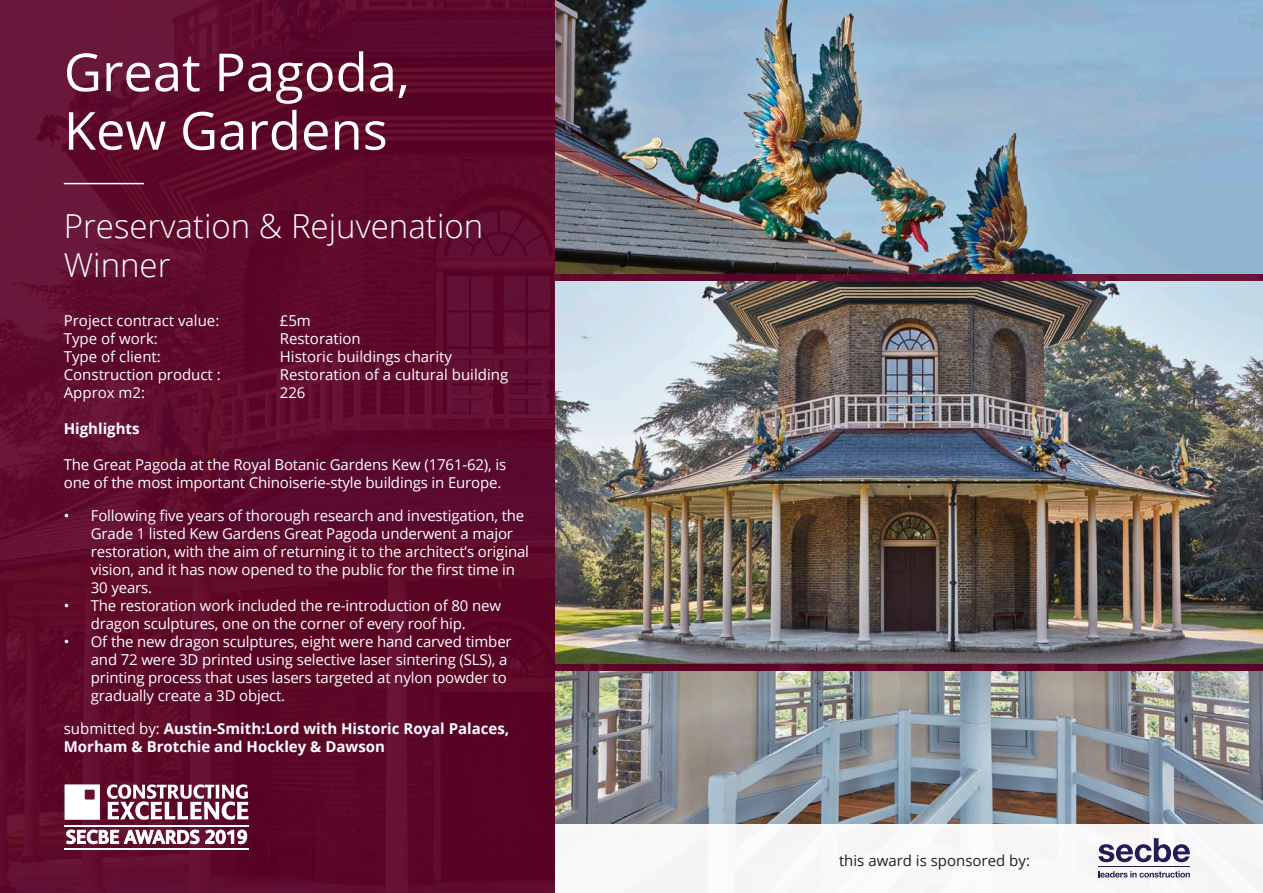
<style>
.page{position:relative;width:1263px;height:893px;background:#fff}
.page>*{position:absolute;margin:0;border:0;box-sizing:border-box;transform-origin:0 0}
.t1{font:52.5px "Open Sans";color:#fff}
.t2{font:300 33px/39.6px "Open Sans";color:#fff}
.t3{font:15px/18px "Open Sans";letter-spacing:-.01em;color:#fff}
.t4{font:700 15px/18px "Open Sans";color:#fff}
.t5{font:15px "Open Sans";color:#231f20}
.s1{font-weight:400}
</style>
<div class="page">
<div style="left:0;top:0;width:1263px;height:893px;background:linear-gradient(to bottom,#610d2f,#5c0829)"></div>
<img style="left:555px;top:0;width:708px;height:274px">
<img style="left:555px;top:671px;width:708px;height:154px">
<img style="left:555px;top:281px;width:708px;height:383px">
<div style="left:555px;top:825px;width:708px;height:68px;background:#f8f8f9"></div>
<svg style="left:1098px;top:838px;width:92px;height:24px"></svg>
<hr style="left:1098px;top:866px;width:92px;height:1px;background:#271a57">
<svg style="left:1098px;top:871px;width:92px;height:6px"></svg>
<hr style="left:65px;top:848px;width:184px;height:1px;background:#fff">
<svg style="left:65px;top:784px;width:184px;height:63px"></svg>
<hr style="left:64px;top:183px;width:80px;height:1px;background:#fff">
<p class="t1" style="left:64px;top:36px;width:347px">Great Pagoda,</p>
<p class="t1" style="left:64px;top:95px;width:325px">Kew Gardens</p>
<p class="t2" style="left:64px;top:205px;width:421px">Preservation &amp; Rejuvenation<br>Winner</p>
<p class="t3" style="left:64px;top:311px;width:157px">Project contract value:</p>
<p class="t3" style="left:280px;top:311px;width:33px">£5m</p>
<p class="t3" style="left:64px;top:329px;width:96px">Type of work:</p>
<p class="t3" style="left:280px;top:329px;width:83px">Restoration</p>
<p class="t3" style="left:64px;top:347px;width:99px">Type of client:</p>
<p class="t3" style="left:280px;top:347px;width:174px">Historic buildings charity</p>
<p class="t3" style="left:64px;top:365px;width:159px">Construction product :</p>
<p class="t3" style="left:280px;top:365px;width:230px">Restoration of a cultural building</p>
<p class="t3" style="left:64px;top:383px;width:83px">Approx m2:</p>
<p class="t3" style="left:280px;top:383px;width:27px">226</p>
<p class="t4" style="left:64px;top:419px;width:77px">Highlights</p>
<p class="t3" style="left:64px;top:455px;width:444px">The Great Pagoda at the Royal Botanic Gardens Kew (1761-62), is one of the most important Chinoiserie-style buildings in Europe.</p>
<p class="t3" style="left:91px;top:506px;width:440px;text-indent:-27px">• Following five years of thorough research and investigation, the Grade 1 listed Kew Gardens Great Pagoda underwent a major restoration, with the aim of returning it to the architect’s original vision, and it has now opened to the public for the first time in 30 years.</p>
<p class="t3" style="left:64px;top:596px;width:439px;text-align:center">• The restoration work included the re-introduction of 80 new dragon sculptures, one on the corner of every roof hip.</p>
<p class="t3" style="left:91px;top:632px;width:422px;text-indent:-27px">• Of the new dragon sculptures, eight were hand carved timber and 72 were 3D printed using selective laser sintering (SLS), a printing process that uses lasers targeted at nylon powder to gradually create a 3D object.</p>
<p class="t4" style="left:64px;top:719px;width:447px"><span class="s1">submitted by:</span> Austin-Smith:Lord with Historic Royal Palaces,<br>Morham &amp; Brotchie and Hockley &amp; Dawson</p>
<p class="t5" style="left:839px;top:850px;width:192px">this award is sponsored by:</p>
</div>
